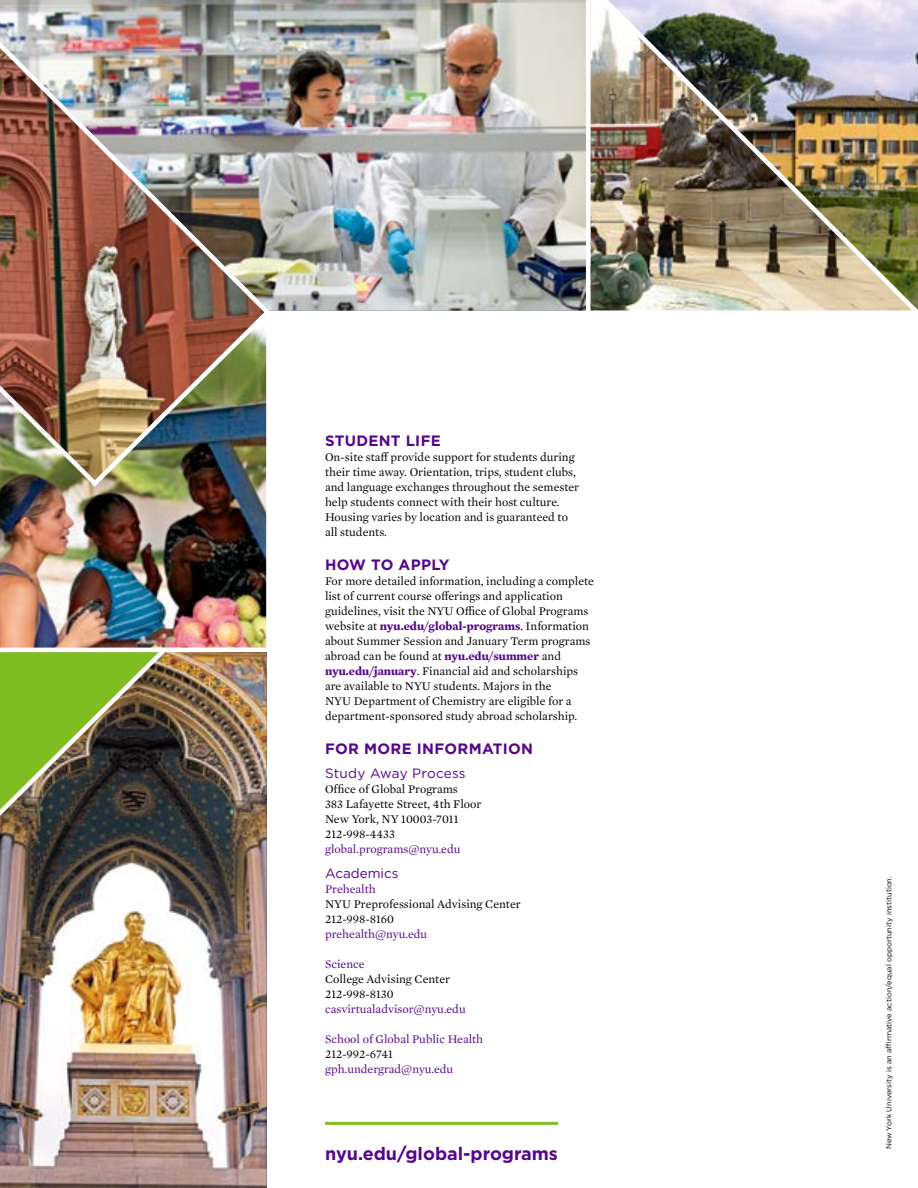
<style>
.page{position:relative;width:918px;height:1188px;background:#fff}
.page>*{position:absolute;margin:0;border:0;box-sizing:border-box;transform-origin:0 0}
.t1{font:700 18px "Gotham";color:#57068c}
.Subheader{font:700 15px "Gotham";letter-spacing:.02em;color:#57068c}
.Subheader2{font:13.5px "Gotham";color:#57068c}
.Side_info{font:12px/15px "Mercury Text G1";color:#000}
.Subheader3{font:12px "Mercury Text G1";color:#57068c}
.Side_info-2{font:12px "Mercury Text G1";color:#57068c}
.AAEO{font:7.5px "Gotham";color:#000}
.s1{font-weight:700;color:#57068c}
</style>
<div class="page">
<img style="left:294px;top:0;width:292px;height:310px">
<img style="left:590px;top:0;width:7px;height:310px">
<img style="left:0;top:491px;width:267px;height:157px">
<img style="left:0;top:652px;width:267px;height:536px">
<hr style="left:325px;top:1122px;width:233px;height:3px;background:#7ebe21">
<img style="left:0;top:0;width:294px;height:311px">
<img style="left:0;top:301px;width:275px;height:190px">
<img style="left:0;top:644px;width:170px;height:190px">
<img style="left:597px;top:0;width:321px;height:311px">
<h1 class="Subheader" style="left:325px;top:431px;width:117px">STUDENT LIFE</h1>
<p class="Side_info" style="left:325px;top:449px;width:256px">On-site staff provide support for students during their time away. Orientation, trips, student clubs, and language exchanges throughout the semester help students connect with their host culture.<br>Housing varies by location and is guaranteed to all students.</p>
<h1 class="Subheader" style="left:325px;top:555px;width:126px">HOW TO APPLY</h1>
<p class="Side_info" style="left:325px;top:573px;width:270px">For more detailed information, including a complete list of current course offerings and application guidelines, visit the NYU Office of Global Programs website at <span class="s1">nyu.edu/global-programs</span>. Information</p>
<p class="Side_info" style="left:325px;top:633px;width:267px">about Summer Session and January Term programs abroad can be found at <span class="s1">nyu.edu/summer</span> and</p>
<p class="Side_info" style="left:325px;top:663px;width:255px"><span class="s1">nyu.edu/january</span>. Financial aid and scholarships are available to NYU students. Majors in the NYU Department of Chemistry are eligible for a department-sponsored study abroad scholarship.</p>
<h1 class="Subheader" style="left:325px;top:738px;width:210px">FOR MORE INFORMATION</h1>
<h2 class="Subheader2" style="left:325px;top:765px;width:142px">Study Away Process</h2>
<p class="Side_info" style="left:325px;top:781px;width:134px">Office of Global Programs</p>
<p class="Side_info" style="left:325px;top:796px;width:158px">383 Lafayette Street, 4th Floor</p>
<p class="Side_info" style="left:325px;top:811px;width:135px">New York, NY 10003-7011</p>
<p class="Side_info" style="left:325px;top:826px;width:72px">212-998-4433</p>
<p class="Side_info-2" style="left:325px;top:841px;width:137px">global.programs@nyu.edu</p>
<h2 class="Subheader2" style="left:325px;top:865px;width:75px">Academics</h2>
<h3 class="Subheader3" style="left:325px;top:881px;width:52px">Prehealth</h3>
<p class="Side_info" style="left:325px;top:896px;width:197px">NYU Preprofessional Advising Center</p>
<p class="Side_info" style="left:325px;top:911px;width:70px">212-998-8160</p>
<p class="Subheader3" style="left:325px;top:926px;width:104px">prehealth@nyu.edu</p>
<h3 class="Subheader3" style="left:325px;top:956px;width:41px">Science</h3>
<p class="Side_info" style="left:325px;top:971px;width:126px">College Advising Center</p>
<p class="Side_info" style="left:325px;top:986px;width:70px">212-998-8130</p>
<p class="Subheader3" style="left:325px;top:1001px;width:142px">casvirtualadvisor@nyu.edu</p>
<h3 class="Subheader3" style="left:325px;top:1031px;width:160px">School of Global Public Health</h3>
<p class="Side_info" style="left:325px;top:1046px;width:69px">212-992-6741</p>
<p class="Subheader3" style="left:325px;top:1061px;width:130px">gph.undergrad@nyu.edu</p>
<p class="t1" style="left:325px;top:1142px;width:234px">nyu.edu/global-programs</p>
<p class="AAEO" style="left:884px;top:1149px;width:275px;rotate:-90deg">New York University is an affirmative action/equal opportunity institution.</p>
</div>
